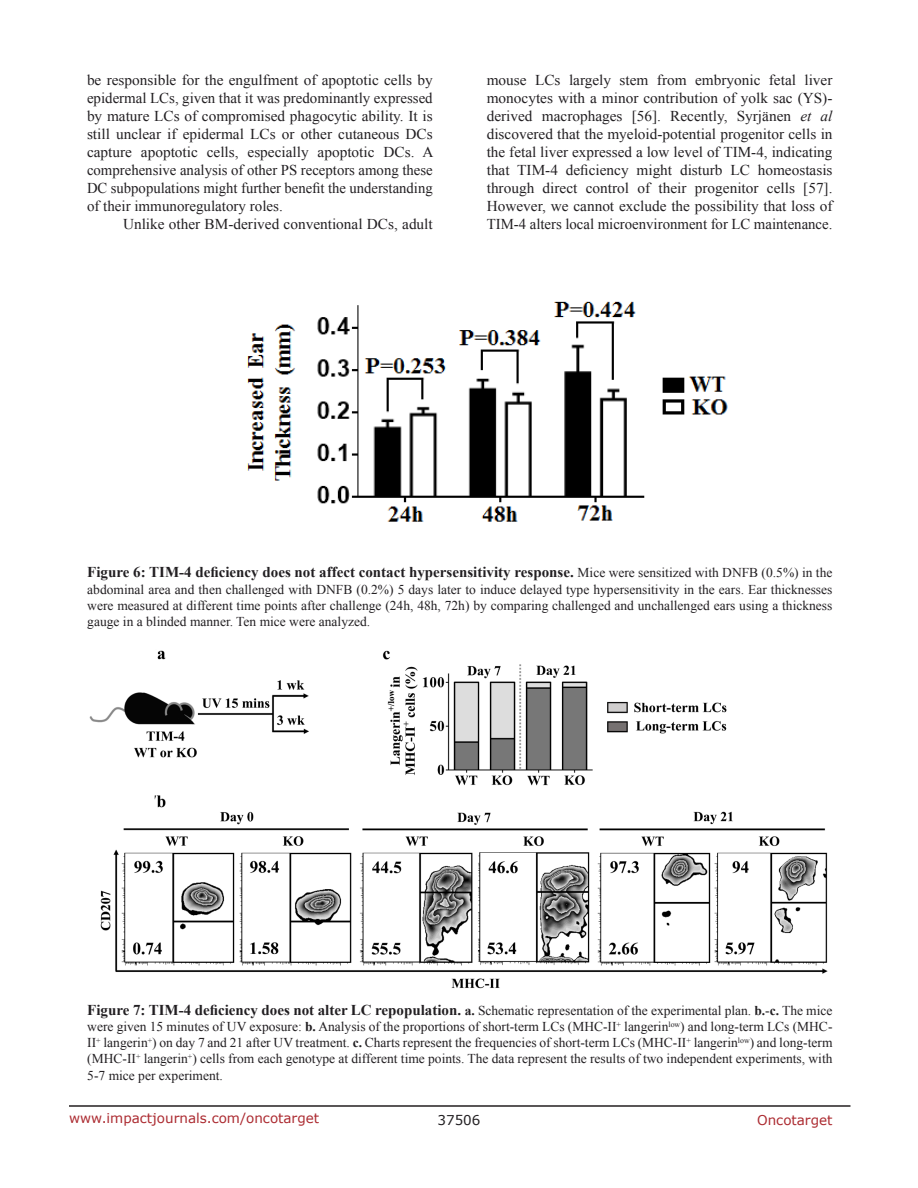
<style>
.page{position:relative;width:918px;height:1188px;background:#fff}
.page>*{position:absolute;margin:0;border:0;box-sizing:border-box;transform-origin:0 0}
.t1{font:15px/18px "Times New Roman";color:#221f22;text-align:justify}
.t2{font:700 15px "Times New Roman";color:#221f22}
.t3{font:13.5px/16.2px "Times New Roman";color:#221f22;text-align:justify}
.t4{font:13.5px "Verdana";color:#ac2b31}
.t5{font:13.5px "Verdana";color:#221f22}
.s1{font-style:italic}
.s2{font-weight:400;font-size:13.5px}
.s3{font-weight:700;font-size:15px}
.s4{font-weight:700}
</style>
<div class="page">
<hr style="left:69px;top:1105px;width:781px;height:2px;background:#231f20">
<img style="left:89px;top:650px;width:739px;height:339px">
<img style="left:247px;top:301px;width:481px;height:221px">
<p class="t1" style="left:87px;top:71px;width:348px">be responsible for the engulfment of apoptotic cells by epidermal LCs, given that it was predominantly expressed by mature LCs of compromised phagocytic ability. It is still unclear if epidermal LCs or other cutaneous DCs capture apoptotic cells, especially apoptotic DCs. A comprehensive analysis of other PS receptors among these DC subpopulations might further benefit the understanding of their immunoregulatory roles.</p>
<p class="t1" style="left:123px;top:215px;width:311px">Unlike other BM-derived conventional DCs, adult</p>
<p class="t1" style="left:487px;top:71px;width:347px">mouse LCs largely stem from embryonic fetal liver monocytes with a minor contribution of yolk sac (YS)- derived macrophages [56]. Recently, Syrjänen <span class="s1">et al </span>discovered that the myeloid-potential progenitor cells in the fetal liver expressed a low level of TIM-4, indicating that TIM-4 deficiency might disturb LC homeostasis through direct control of their progenitor cells [57].<br>However, we cannot exclude the possibility that loss of TIM-4 alters local microenvironment for LC maintenance.</p>
<p class="t2" style="left:87px;top:562px;width:747px">Figure 6: TIM-4 deficiency does not affect contact hypersensitivity response. <span class="s2">Mice were sensitized with DNFB (0.5%) in the</span></p>
<p class="t3" style="left:87px;top:581px;width:747px">abdominal area and then challenged with DNFB (0.2%) 5 days later to induce delayed type hypersensitivity in the ears. Ear thicknesses were measured at different time points after challenge (24h, 48h, 72h) by comparing challenged and unchallenged ears using a thickness gauge in a blinded manner. Ten mice were analyzed.</p>
<p class="t3" style="left:87px;top:1002px;width:747px"><span class="s3">Figure 7: TIM-4 deficiency does not alter LC repopulation.</span> <span class="s4">a.</span> Schematic representation of the experimental plan. <span class="s4">b.</span>-<span class="s4">c.</span> The mice were given 15 minutes of UV exposure: <span class="s4">b.</span> Analysis of the proportions of short-term LCs (MHC-II<sup>+</sup> langerin<sup>low</sup>) and long-term LCs (MHC-II<sup>+</sup> langerin<sup>+</sup>) on day 7 and 21 after UV treatment. <span class="s4">c.</span> Charts represent the frequencies of short-term LCs (MHC-II<sup>+</sup> langerin<sup>low</sup>) and long-term (MHC-II<sup>+</sup> langerin<sup>+</sup>) cells from each genotype at different time points. The data represent the results of two independent experiments, with 5-7 mice per experiment.</p>
<p class="t4" style="left:69px;top:1109px;width:252px">www.impactjournals.com/oncotarget</p>
<p class="t5" style="left:438px;top:1111px;width:44px">37506</p>
<p class="t4" style="left:757px;top:1111px;width:77px">Oncotarget</p>
</div>
